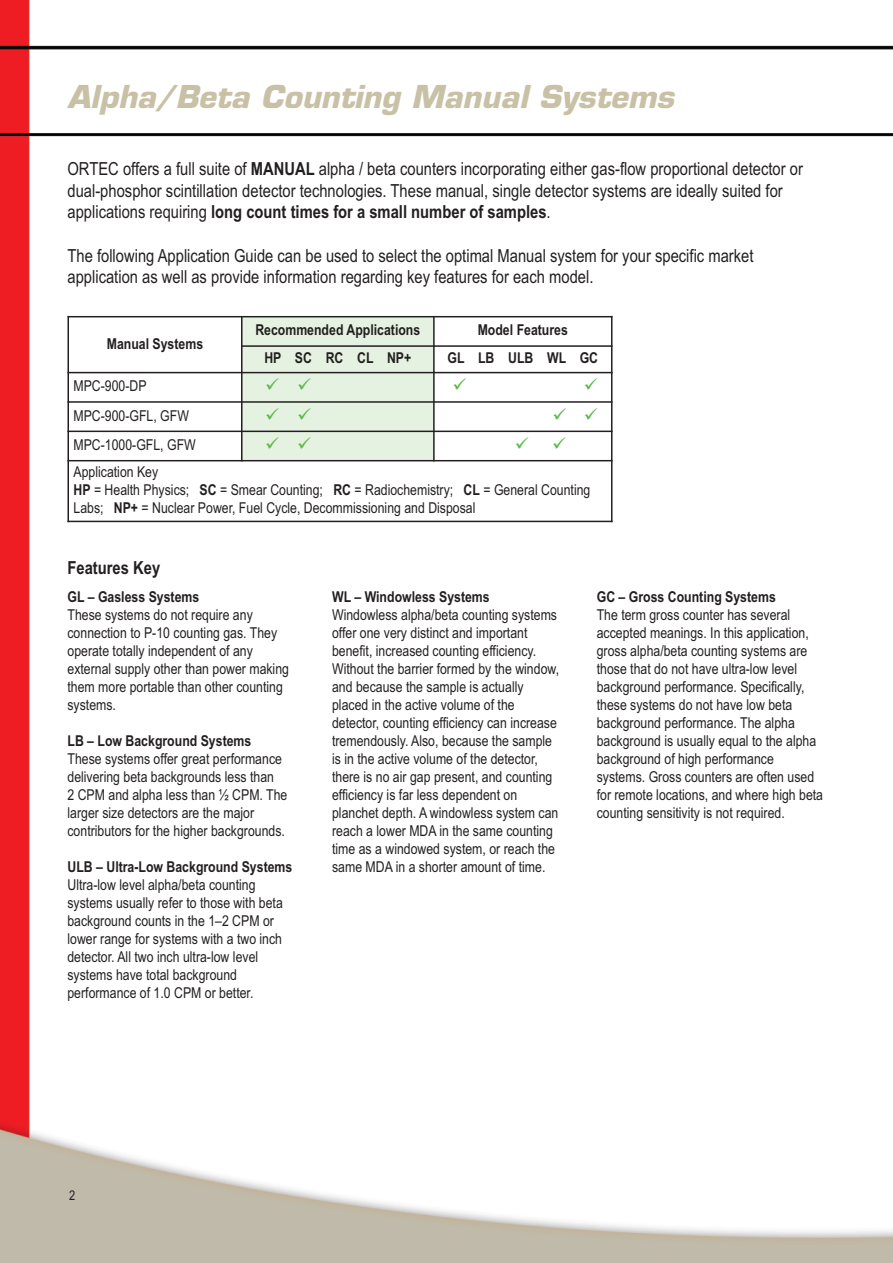
<style>
.page{position:relative;width:893px;height:1263px;background:#fff}
.page>*{position:absolute;margin:0;border:0;box-sizing:border-box;transform-origin:0 0}
.t1{font:33px "EGG Eurostile";color:#c8c1a5}
.t2{font:18px/21.6px "Arial Narrow";color:#231f20}
.t3{font:700 18px "Arial Narrow";color:#231f20}
.t4{font:15px/18px "Arial Narrow";color:#231f20}
.t5{font:700 15px "Arial Narrow";color:#231f20}
.t6{font:13.5px "Arial Narrow";color:#231f20}
.s1{font-weight:700}
</style>
<div class="page">
<img style="left:0;top:0;width:893px;height:1263px">
<div style="left:68px;top:316px;width:174px;height:57px;background:#fff"></div>
<div style="left:242px;top:316px;width:192px;height:30px;background:#e5f2e2"></div>
<div style="left:434px;top:316px;width:178px;height:30px;background:#fff"></div>
<div style="left:242px;top:346px;width:192px;height:27px;background:#e5f2e2"></div>
<div style="left:434px;top:346px;width:178px;height:27px;background:#fff"></div>
<div style="left:68px;top:373px;width:174px;height:29px;background:#fff"></div>
<div style="left:242px;top:373px;width:192px;height:29px;background:#e5f2e2"></div>
<div style="left:434px;top:373px;width:178px;height:29px;background:#fff"></div>
<div style="left:68px;top:402px;width:174px;height:29px;background:#fff"></div>
<div style="left:242px;top:402px;width:192px;height:29px;background:#e5f2e2"></div>
<div style="left:434px;top:402px;width:178px;height:29px;background:#fff"></div>
<div style="left:68px;top:431px;width:174px;height:30px;background:#fff"></div>
<div style="left:242px;top:431px;width:192px;height:30px;background:#e5f2e2"></div>
<div style="left:434px;top:431px;width:178px;height:30px;background:#fff"></div>
<div style="left:68px;top:461px;width:544px;height:61px;background:#fff"></div>
<hr style="left:68px;top:316px;width:1px;height:206px;background:#231f20">
<hr style="left:241px;top:316px;width:2px;height:145px;background:#231f20">
<hr style="left:433px;top:316px;width:2px;height:145px;background:#231f20">
<hr style="left:611px;top:316px;width:1px;height:206px;background:#231f20">
<hr style="left:68px;top:316px;width:544px;height:1px;background:#231f20">
<hr style="left:241px;top:345px;width:371px;height:2px;background:#231f20">
<hr style="left:68px;top:372px;width:544px;height:1px;background:#231f20">
<hr style="left:68px;top:401px;width:544px;height:2px;background:#231f20">
<hr style="left:68px;top:431px;width:544px;height:1px;background:#231f20">
<hr style="left:68px;top:460px;width:544px;height:1px;background:#231f20">
<hr style="left:68px;top:521px;width:544px;height:1px;background:#231f20">
<div style="left:336px;top:905px;width:221px;height:94px;background:#fff"></div>
<h1 class="t1" style="left:68px;top:77px;width:608px">Alpha/Beta Counting Manual Systems</h1>
<p class="t2" style="left:68px;top:158px;width:737px">ORTEC offers a full suite of <span class="s1">MANUAL</span> alpha / beta counters incorporating either gas-flow proportional detector or dual-phosphor scintillation detector technologies. These manual, single detector systems are ideally suited for applications requiring <span class="s1">long count times for a small number of samples</span>.</p>
<p class="t2" style="left:68px;top:244px;width:687px">The following Application Guide can be used to select the optimal Manual system for your specific market application as well as provide information regarding key features for each model.</p>
<p class="t5" style="left:107px;top:335px;width:98px">Manual Systems</p>
<p class="t5" style="left:255px;top:321px;width:166px">Recommended Applications</p>
<p class="t5" style="left:478px;top:321px;width:92px">Model Features</p>
<p class="t5" style="left:264px;top:349px;width:148px">HP SC RC CL NP+</p>
<p class="t5" style="left:447px;top:349px;width:152px">GL LB ULB WL GC</p>
<p class="t4" style="left:74px;top:377px;width:75px">MPC-900-DP</p>
<p class="t4" style="left:74px;top:406px;width:117px">MPC-900-GFL, GFW</p>
<p class="t4" style="left:74px;top:436px;width:124px">MPC-1000-GFL, GFW</p>
<p class="t4" style="left:74px;top:463px;width:518px">Application Key<br><span class="s1">HP</span> = Health Physics; <span class="s1">SC</span> = Smear Counting; <span class="s1">RC</span> = Radiochemistry; <span class="s1">CL</span> = General Counting<br>Labs; <span class="s1">NP+</span> = Nuclear Power, Fuel Cycle, Decommissioning and Disposal</p>
<p class="t3" style="left:68px;top:558px;width:94px">Features Key</p>
<p class="t5" style="left:68px;top:588px;width:133px">GL – Gasless Systems</p>
<p class="t4" style="left:68px;top:605px;width:223px">These systems do not require any connection to P-10 counting gas. They operate totally independent of any external supply other than power making them more portable than other counting systems.</p>
<p class="t5" style="left:68px;top:732px;width:185px">LB – Low Background Systems</p>
<p class="t4" style="left:68px;top:749px;width:221px">These systems offer great performance delivering beta backgrounds less than<br>2 CPM and alpha less than ½ CPM. The larger size detectors are the major contributors for the higher backgrounds.</p>
<p class="t5" style="left:68px;top:858px;width:226px">ULB – Ultra-Low Background Systems</p>
<p class="t4" style="left:67px;top:875px;width:217px">Ultra-low level alpha/beta counting systems usually refer to those with beta background counts in the 1–2 CPM or lower range for systems with a two inch detector. All two inch ultra-low level systems have total background performance of 1.0 CPM or better.</p>
<p class="t5" style="left:332px;top:588px;width:159px">WL – Windowless Systems</p>
<p class="t4" style="left:332px;top:605px;width:229px">Windowless alpha/beta counting systems offer one very distinct and important benefit, increased counting efficiency.<br>Without the barrier formed by the window, and because the sample is actually placed in the active volume of the detector, counting efficiency can increase tremendously. Also, because the sample is in the active volume of the detector, there is no air gap present, and counting efficiency is far less dependent on planchet depth. A windowless system can reach a lower MDA in the same counting time as a windowed system, or reach the same MDA in a shorter amount of time.</p>
<p class="t5" style="left:597px;top:588px;width:181px">GC – Gross Counting Systems</p>
<p class="t4" style="left:597px;top:605px;width:228px">The term gross counter has several accepted meanings. In this application, gross alpha/beta counting systems are those that do not have ultra-low level background performance. Specifically, these systems do not have low beta background performance. The alpha background is usually equal to the alpha background of high performance systems. Gross counters are often used for remote locations, and where high beta counting sensitivity is not required.</p>
<p class="t6" style="left:69px;top:1188px;width:8px">2</p>
</div>
